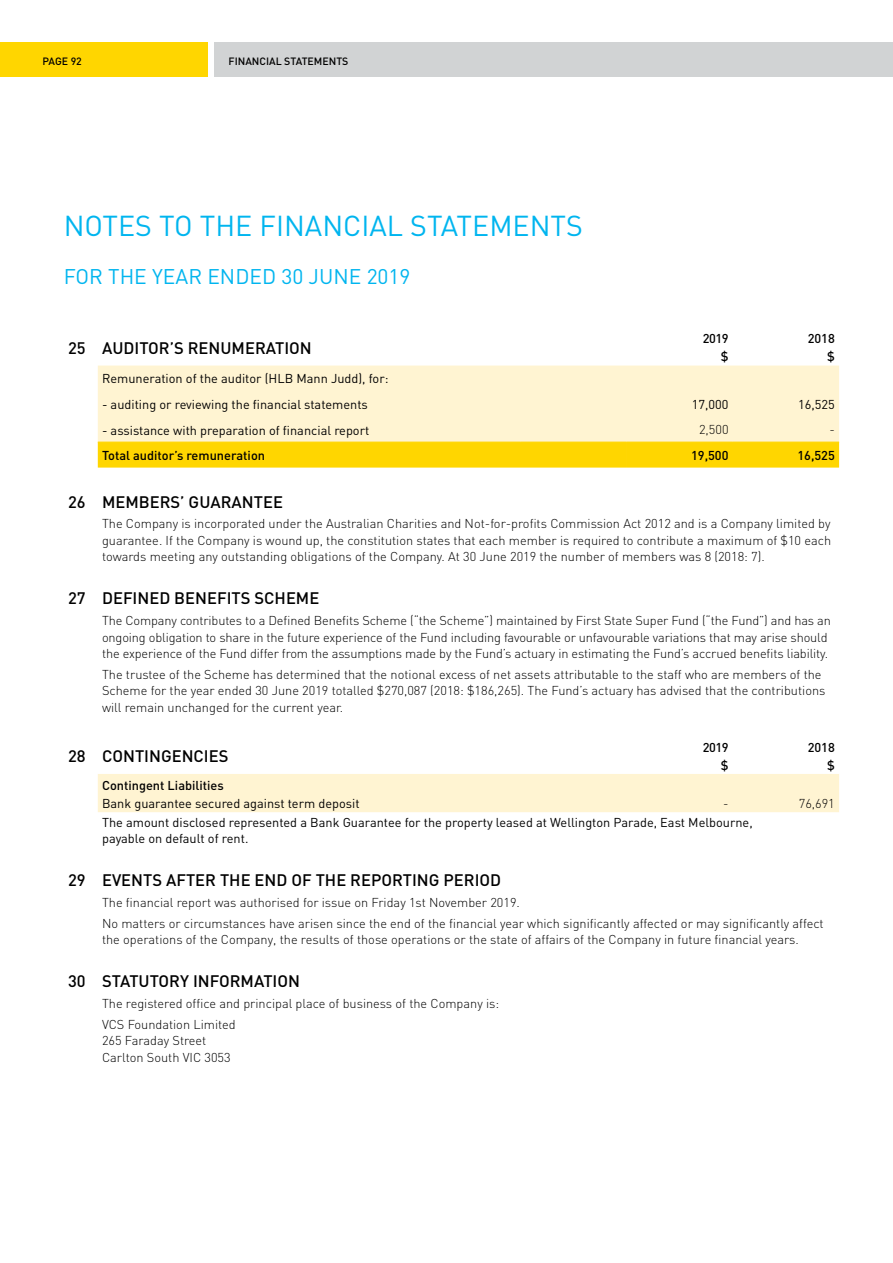
<style>
.page{position:relative;width:893px;height:1263px;background:#fff}
.page>*{position:absolute;margin:0;border:0;box-sizing:border-box;transform-origin:0 0}
.t1{font:28.5px "DIN";color:#00b5ef}
.t2{font:21px "DIN";color:#00b5ef}
.t3{font:500 16.5px "DIN";color:#000}
.t4{font:300 12.75px/16.5px "DIN";color:#000}
.t5{font:12.75px/25.5px "DIN";color:#000}
.t6{font:500 12.75px/18px "DIN";color:#000;text-align:right}
.t7{font:500 10.5px "DIN";color:#000}
</style>
<div class="page">
<div style="left:0;top:43px;width:207px;height:34px;background:#ffd600"></div>
<div style="left:214px;top:43px;width:679px;height:34px;background:#d1d3d4"></div>
<div style="left:98px;top:366px;width:741px;height:76px;background:#fff4d2"></div>
<div style="left:98px;top:443px;width:741px;height:25px;background:#ffd600"></div>
<hr style="left:98px;top:442px;width:422px;height:1px;background:#ffd600">
<hr style="left:520px;top:442px;width:106px;height:1px;background:#ffd600">
<hr style="left:626px;top:442px;width:107px;height:1px;background:#ffd600">
<hr style="left:733px;top:442px;width:106px;height:1px;background:#ffd600">
<div style="left:98px;top:774px;width:741px;height:38px;background:#fff4d2"></div>
<p class="t7" style="left:43px;top:54px;width:41px">PAGE 92</p>
<p class="t7" style="left:229px;top:54px;width:121px">FINANCIAL STATEMENTS</p>
<h1 class="t1" style="left:64px;top:208px;width:521px">NOTES TO THE FINANCIAL STATEMENTS</h1>
<h2 class="t2" style="left:64px;top:263px;width:348px">FOR THE YEAR ENDED 30 JUNE 2019</h2>
<p class="t3" style="left:68px;top:337px;width:245px">25 AUDITOR’S RENUMERATION</p>
<p class="t6" style="left:703px;top:329px;width:27px">2019 $</p>
<p class="t6" style="left:808px;top:329px;width:29px">2018 $</p>
<p class="t5" style="left:102px;top:366px;width:288px">Remuneration of the auditor (HLB Mann Judd), for: ‑ auditing or reviewing the financial statements</p>
<p class="t5" style="left:692px;top:391px;width:38px">17,000</p>
<p class="t5" style="left:798px;top:391px;width:38px">16,525</p>
<p class="t5" style="left:102px;top:417px;width:269px">‑ assistance with preparation of financial report</p>
<p class="t4" style="left:699px;top:421px;width:31px">2,500</p>
<p class="t4" style="left:829px;top:421px;width:7px">-</p>
<p class="t6" style="left:102px;top:446px;width:165px">Total auditor’s remuneration</p>
<p class="t6" style="left:691px;top:446px;width:39px">19,500</p>
<p class="t6" style="left:797px;top:446px;width:39px">16,525</p>
<p class="t3" style="left:68px;top:491px;width:216px">26 MEMBERS’ GUARANTEE</p>
<p class="t4" style="left:102px;top:515px;width:731px;text-align:justify">The Company is incorporated under the Australian Charities and Not‑for‑ profits Commission Act 2012 and is a Company limited by guarantee. If the Company is wound up, the constitution states that each member is required to contribute a maximum of $10 each towards meeting any outstanding obligations of the Company. At 30 June 2019 the number of members was 8 (2018: 7).</p>
<p class="t3" style="left:68px;top:588px;width:253px">27 DEFINED BENEFITS SCHEME</p>
<p class="t4" style="left:102px;top:612px;width:730px">The Company contributes to a Defined Benefits Scheme (“the Scheme”) maintained by First State Super Fund (“the Fund”) and has an ongoing obligation to share in the future experience of the Fund including favourable or unfavourable variations that may arise should the experience of the Fund differ from the assumptions made by the Fund’s actuary in estimating the Fund’s accrued benefits liability.</p>
<p class="t4" style="left:102px;top:666px;width:725px">The trustee of the Scheme has determined that the notional excess of net assets attributable to the staff who are members of the<br>Scheme for the year ended 30 June 2019 totalled $270,087 (2018: $186,265). The Fund’s actuary has advised that the contributions will remain unchanged for the current year.</p>
<p class="t3" style="left:68px;top:746px;width:162px">28 CONTINGENCIES</p>
<p class="t6" style="left:703px;top:738px;width:27px">2019 $</p>
<p class="t6" style="left:808px;top:738px;width:29px">2018 $</p>
<p class="t6" style="left:102px;top:776px;width:123px">Contingent Liabilities</p>
<p class="t5" style="left:102px;top:790px;width:259px">Bank guarantee secured against term deposit</p>
<p class="t4" style="left:723px;top:795px;width:7px">-</p>
<p class="t4" style="left:799px;top:795px;width:38px">76,691</p>
<p class="t5" style="left:102px;top:814px;width:652px;line-height:16.5px">The amount disclosed represented a Bank Guarantee for the property leased at Wellington Parade, East Melbourne, payable on default of rent.</p>
<p class="t3" style="left:68px;top:870px;width:435px">29 EVENTS AFTER THE END OF THE REPORTING PERIOD</p>
<p class="t4" style="left:102px;top:892px;width:723px;line-height:20.7px">The financial report was authorised for issue on Friday 1st November 2019.<br>No matters or circumstances have arisen since the end of the financial year which significantly affected or may significantly affect</p>
<p class="t4" style="left:102px;top:931px;width:698px">the operations of the Company, the results of those operations or the state of affairs of the Company in future financial years.</p>
<p class="t3" style="left:68px;top:971px;width:233px">30 STATUTORY INFORMATION</p>
<p class="t4" style="left:102px;top:993px;width:399px;line-height:20.7px">The registered office and principal place of business of the Company is:<br>VCS Foundation Limited</p>
<p class="t4" style="left:102px;top:1032px;width:130px">265 Faraday Street<br>Carlton South VIC 3053</p>
</div>
